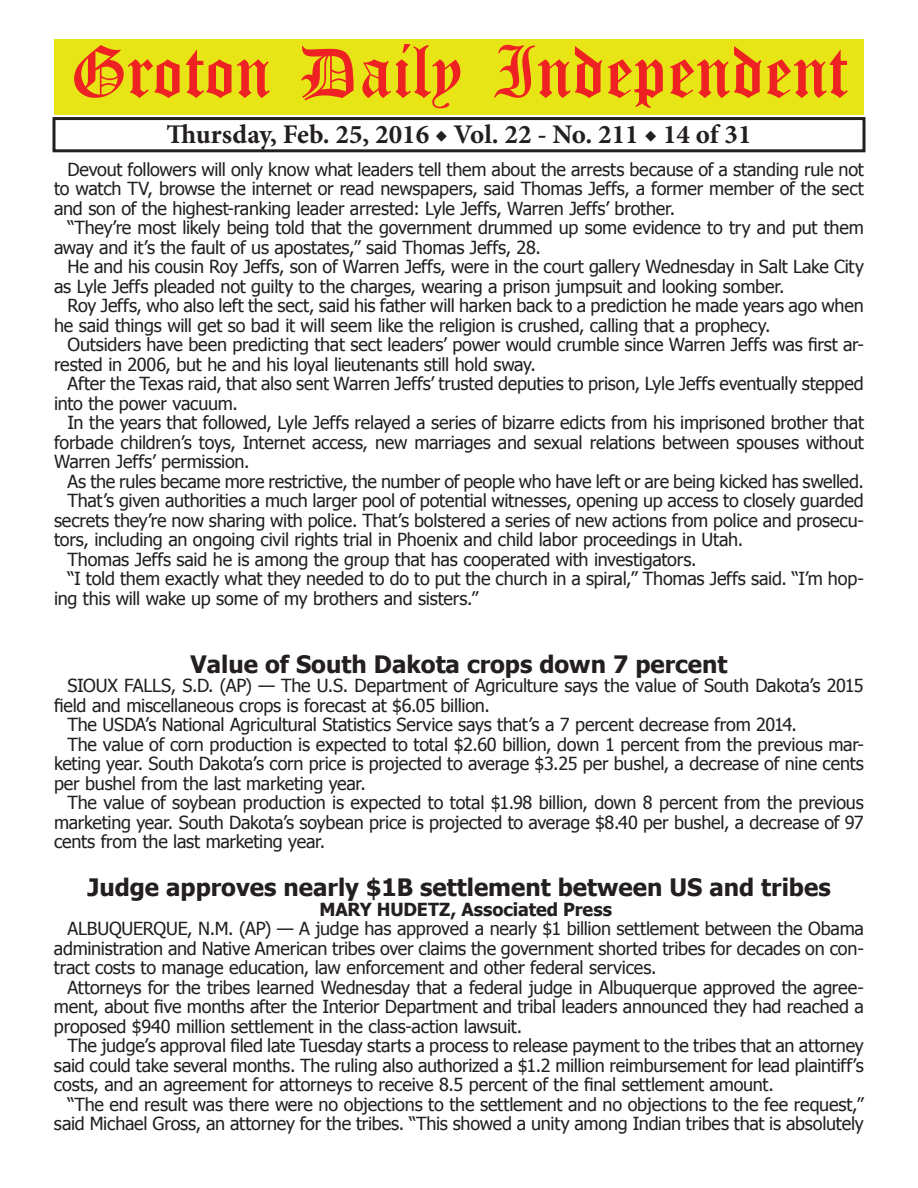
<style>
.page{position:relative;width:918px;height:1188px;background:#fff}
.page>*{position:absolute;margin:0;border:0;box-sizing:border-box;transform-origin:0 0}
.t1{font:54px "Old English Five";color:#ee2123}
.t2{font:700 27px "Minion Pro";color:#231f20}
.t3{font:700 24px "Tahoma";color:#231f20}
.t4{font:18px/19.5px "Tahoma";letter-spacing:-.01em;color:#231f20;text-align:justify}
.t5{font:700 18px "Tahoma";letter-spacing:-.005em;color:#231f20}
</style>
<div class="page">
<div style="left:52px;top:117px;width:814px;height:35px;border:3px solid #231f20"></div>
<div style="left:54px;top:40px;width:810px;height:75px;background:#e7e515"></div>
<h1 class="t1" style="left:70px;top:47px;width:779px">Groton Daily Independent</h1>
<h2 class="t2" style="left:166px;top:116px;width:587px">Thursday, Feb. 25, 2016 ◆ Vol. 22 - No. 211 ◆ 14 of 31</h2>
<p class="t4" style="left:54px;top:159px;width:811px;text-indent:14px">Devout followers will only know what leaders tell them about the arrests because of a standing rule not to watch TV, browse the internet or read newspapers, said Thomas Jeffs, a former member of the sect and son of the highest-ranking leader arrested: Lyle Jeffs, Warren Jeffs’ brother.</p>
<p class="t4" style="left:54px;top:217px;width:811px;text-indent:14px">“They’re most likely being told that the government drummed up some evidence to try and put them away and it’s the fault of us apostates,” said Thomas Jeffs, 28.</p>
<p class="t4" style="left:54px;top:256px;width:811px;text-indent:14px">He and his cousin Roy Jeffs, son of Warren Jeffs, were in the court gallery Wednesday in Salt Lake City as Lyle Jeffs pleaded not guilty to the charges, wearing a prison jumpsuit and looking somber.</p>
<p class="t4" style="left:54px;top:295px;width:811px;text-indent:14px">Roy Jeffs, who also left the sect, said his father will harken back to a prediction he made years ago when he said things will get so bad it will seem like the religion is crushed, calling that a prophecy.</p>
<p class="t4" style="left:54px;top:334px;width:812px;text-indent:14px">Outsiders have been predicting that sect leaders’ power would crumble since Warren Jeffs was first ar&shy;rested in 2006, but he and his loyal lieutenants still hold sway.</p>
<p class="t4" style="left:54px;top:373px;width:811px;text-indent:14px">After the Texas raid, that also sent Warren Jeffs’ trusted deputies to prison, Lyle Jeffs eventually stepped into the power vacuum.</p>
<p class="t4" style="left:54px;top:412px;width:812px;text-indent:14px">In the years that followed, Lyle Jeffs relayed a series of bizarre edicts from his imprisoned brother that forbade children’s toys, Internet access, new marriages and sexual relations between spouses without Warren Jeffs’ permission.</p>
<p class="t4" style="left:68px;top:471px;width:798px">As the rules became more restrictive, the number of people who have left or are being kicked has swelled.</p>
<p class="t4" style="left:68px;top:490px;width:798px">That’s given authorities a much larger pool of potential witnesses, opening up access to closely guarded</p>
<p class="t4" style="left:54px;top:510px;width:812px">secrets they’re now sharing with police. That’s bolstered a series of new actions from police and prosecu-</p>
<p class="t4" style="left:54px;top:529px;width:691px">tors, including an ongoing civil rights trial in Phoenix and child labor proceedings in Utah.</p>
<p class="t4" style="left:68px;top:549px;width:631px">Thomas Jeffs said he is among the group that has cooperated with investigators.</p>
<p class="t4" style="left:68px;top:568px;width:798px">“I told them exactly what they needed to do to put the church in a spiral,” Thomas Jeffs said. “I’m hop-</p>
<p class="t4" style="left:54px;top:588px;width:426px">ing this will wake up some of my brothers and sisters.”</p>
<h3 class="t3" style="left:191px;top:647px;width:538px">Value of South Dakota crops down 7 percent</h3>
<p class="t4" style="left:68px;top:675px;width:798px">SIOUX FALLS, S.D. (AP) — The U.S. Department of Agriculture says the value of South Dakota’s 2015</p>
<p class="t4" style="left:54px;top:694px;width:437px">field and miscellaneous crops is forecast at $6.05 billion.</p>
<p class="t4" style="left:68px;top:714px;width:731px">The USDA’s National Agricultural Statistics Service says that’s a 7 percent decrease from 2014.</p>
<p class="t4" style="left:68px;top:733px;width:798px">The value of corn production is expected to total $2.60 billion, down 1 percent from the previous mar-</p>
<p class="t4" style="left:54px;top:753px;width:811px">keting year. South Dakota’s corn price is projected to average $3.25 per bushel, a decrease of nine cents</p>
<p class="t4" style="left:54px;top:772px;width:313px">per bushel from the last marketing year.</p>
<p class="t4" style="left:68px;top:792px;width:798px">The value of soybean production is expected to total $1.98 billion, down 8 percent from the previous</p>
<p class="t4" style="left:54px;top:811px;width:811px">marketing year. South Dakota’s soybean price is projected to average $8.40 per bushel, a decrease of 97</p>
<p class="t4" style="left:54px;top:831px;width:273px">cents from the last marketing year.</p>
<h3 class="t3" style="left:87px;top:871px;width:745px">Judge approves nearly $1B settlement between US and tribes</h3>
<p class="t5" style="left:319px;top:897px;width:294px">MARY HUDETZ, Associated Press</p>
<p class="t4" style="left:54px;top:918px;width:812px;text-indent:14px">ALBUQUERQUE, N.M. (AP) — A judge has approved a nearly $1 billion settlement between the Obama administration and Native American tribes over claims the government shorted tribes for decades on con&shy;tract costs to manage education, law enforcement and other federal services.</p>
<p class="t4" style="left:54px;top:977px;width:812px;text-indent:14px">Attorneys for the tribes learned Wednesday that a federal judge in Albuquerque approved the agree&shy;ment, about five months after the Interior Department and tribal leaders announced they had reached a proposed $940 million settlement in the class-action lawsuit.</p>
<p class="t4" style="left:54px;top:1035px;width:811px;text-indent:14px">The judge’s approval filed late Tuesday starts a process to release payment to the tribes that an attorney said could take several months. The ruling also authorized a $1.2 million reimbursement for lead plaintiff’s costs, and an agreement for attorneys to receive 8.5 percent of the final settlement amount.</p>
<p class="t4" style="left:54px;top:1094px;width:811px;text-align:right">“The end result was there were no objections to the settlement and no objections to the fee request,” said Michael Gross, an attorney for the tribes. “This showed a unity among Indian tribes that is absolutely</p>
</div>
